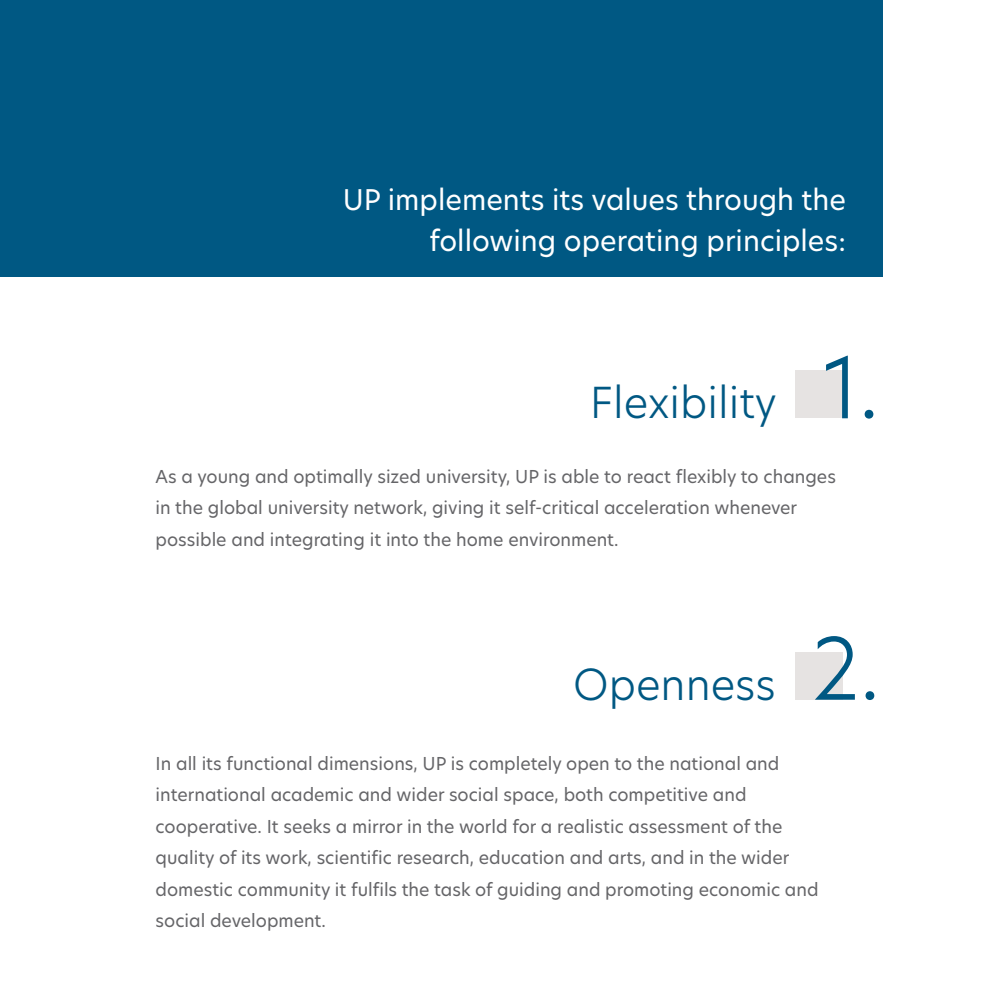
<style>
.page{position:relative;width:993px;height:993px;background:#fff}
.page>*{position:absolute;margin:0;border:0;box-sizing:border-box;transform-origin:0 0}
.t1{font:300 84px "Hero New";color:#005883}
.t2{font:300 42px "Hero New";color:#005883}
.t3{font:28px/40.2px "Hero New";color:#fff;text-align:right}
.t4{font:17.5px/31.5px "Hero New";color:#656568}
</style>
<div class="page">
<div style="left:0;top:0;width:882px;height:276px;background:#005883"></div>
<div style="left:794px;top:370px;width:48px;height:48px;background:#e6e3e2"></div>
<div style="left:794px;top:651px;width:48px;height:48px;background:#e6e3e2"></div>
<p class="t3" style="left:342px;top:179px;width:504px">UP implements its values through the following operating principles:</p>
<p class="t2" style="left:589px;top:374px;width:188px">Flexibility</p>
<p class="t1" style="left:822px;top:330px;width:58px">1.</p>
<p class="t4" style="left:155px;top:460px;width:681px">As a young and optimally sized university, UP is able to react flexibly to changes in the global university network, giving it self-critical acceleration whenever possible and integrating it into the home environment.</p>
<p class="t2" style="left:573px;top:655px;width:204px">Openness</p>
<p class="t1" style="left:811px;top:611px;width:70px">2.</p>
<p class="t4" style="left:155px;top:747px;width:664px">In all its functional dimensions, UP is completely open to the national and international academic and wider social space, both competitive and cooperative. It seeks a mirror in the world for a realistic assessment of the quality of its work, scientific research, education and arts, and in the wider domestic community it fulfils the task of guiding and promoting economic and social development.</p>
</div>
